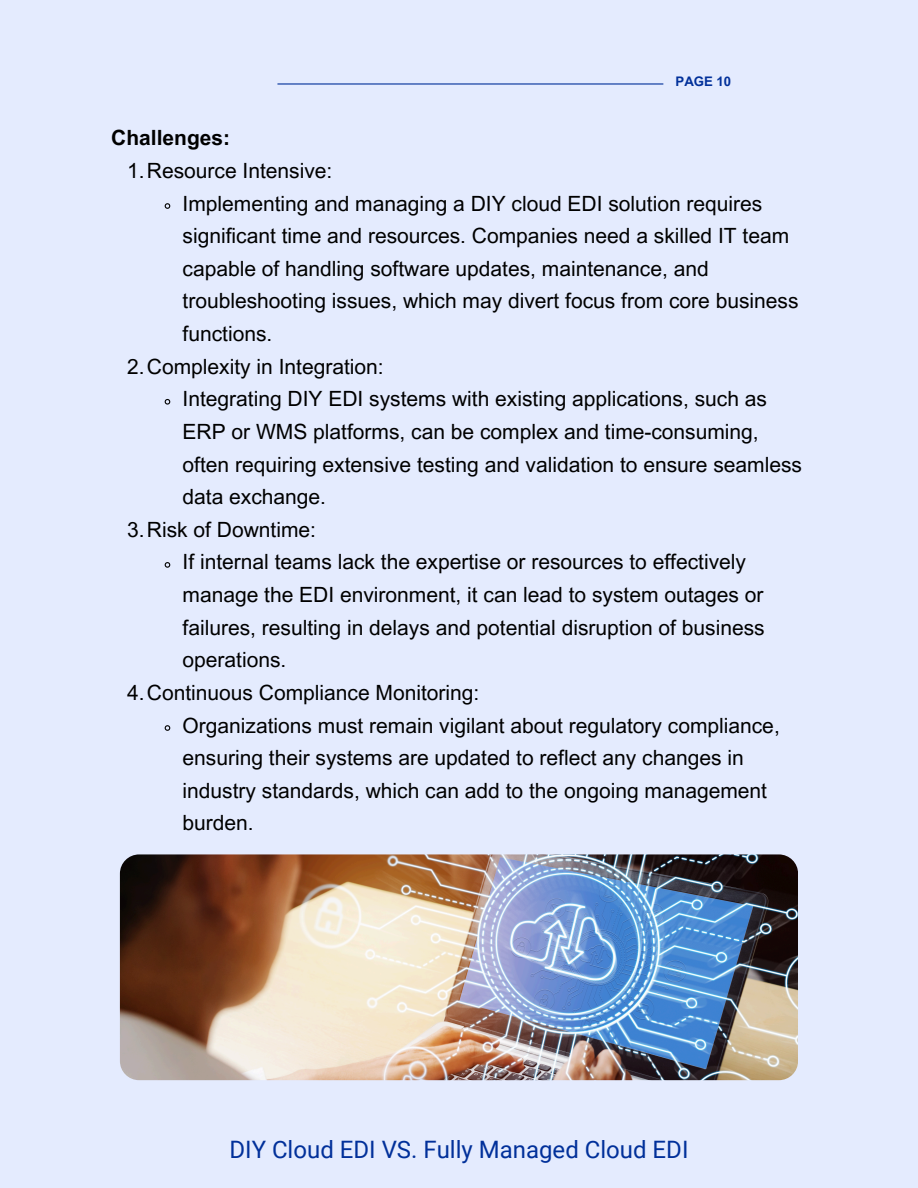
<style>
.page{position:relative;width:918px;height:1188px;background:#e4ebfe}
.page>*{position:absolute;margin:0;border:0;box-sizing:border-box;transform-origin:0 0}
.t1{font:24px "Roboto";color:#01309a}
.t2{font:21px/32.7px "Arial MT Pro";color:#000}
.t3{font:700 21px "Arial MT Pro";color:#000}
.t4{font:700 13.2px "Arial MT Pro";color:#01309a}
</style>
<div class="page">
<svg style="left:164px;top:203px;width:7px;height:6px"></svg>
<svg style="left:164px;top:399px;width:7px;height:6px"></svg>
<svg style="left:164px;top:562px;width:7px;height:6px"></svg>
<svg style="left:164px;top:725px;width:7px;height:6px"></svg>
<hr style="left:277px;top:83px;width:386px;height:2px;background:#01309a">
<img style="left:120px;top:854px;width:678px;height:226px;border-radius:19px">
<p class="t4" style="left:676px;top:76px;width:57px">PAGE 10</p>
<p class="t3" style="left:111px;top:130px;width:120px">Challenges:</p>
<h2 class="t2" style="left:127px;top:157px;width:207px">1.Resource Intensive:</h2>
<p class="t2" style="left:183px;top:189px;width:617px">Implementing and managing a DIY cloud EDI solution requires significant time and resources. Companies need a skilled IT team capable of handling software updates, maintenance, and troubleshooting issues, which may divert focus from core business functions.</p>
<p class="t2" style="left:127px;top:353px;width:258px">2.Complexity in Integration:</p>
<p class="t2" style="left:183px;top:385px;width:621px">Integrating DIY EDI systems with existing applications, such as ERP or WMS platforms, can be complex and time-consuming, often requiring extensive testing and validation to ensure seamless data exchange.</p>
<p class="t2" style="left:127px;top:516px;width:190px">3.Risk of Downtime:</p>
<p class="t2" style="left:183px;top:548px;width:584px">If internal teams lack the expertise or resources to effectively manage the EDI environment, it can lead to system outages or failures, resulting in delays and potential disruption of business operations.</p>
<p class="t2" style="left:127px;top:679px;width:354px">4.Continuous Compliance Monitoring:</p>
<p class="t2" style="left:183px;top:711px;width:599px">Organizations must remain vigilant about regulatory compliance, ensuring their systems are updated to reflect any changes in industry standards, which can add to the ongoing management burden.</p>
<h1 class="t1" style="left:229px;top:1136px;width:461px">DIY Cloud EDI VS. Fully Managed Cloud EDI</h1>
</div>
